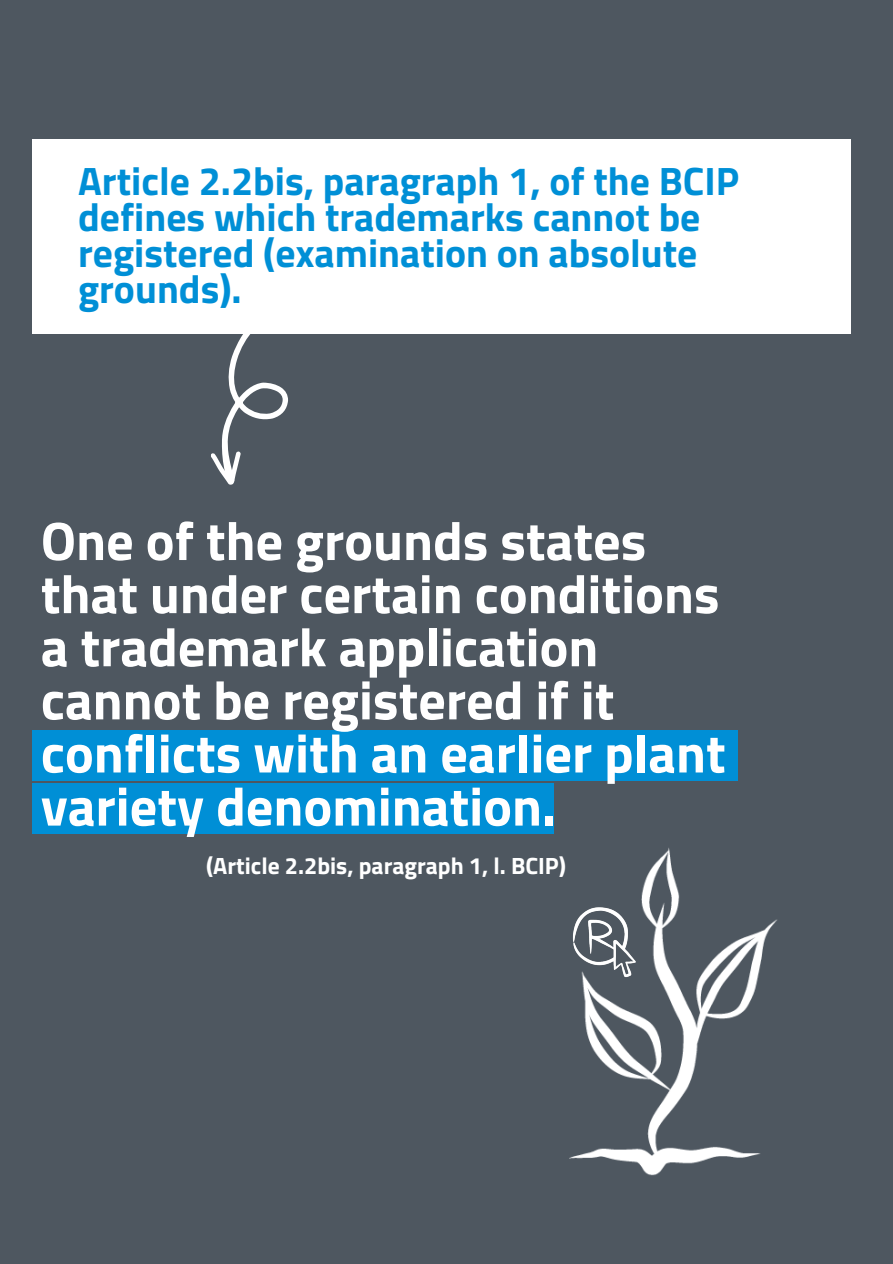
<style>
.page{position:relative;width:893px;height:1264px;background:#fff}
.page>*{position:absolute;margin:0;border:0;box-sizing:border-box;transform-origin:0 0}
.t1{font:700 54.15px/53.1px "Titillium Web";color:#fff}
.t2{font:700 39.6px/36.3px "Titillium Web";color:#008fd6}
.t3{font:700 23.55px "Titillium Web";color:#fff}
</style>
<div class="page">
<div style="left:0;top:0;width:892px;height:1263px;background:#4e5760"></div>
<img style="left:569px;top:848px;width:208px;height:328px">
<div style="left:32px;top:730px;width:705px;height:51px;background:#008fd6"></div>
<div style="left:32px;top:783px;width:522px;height:51px;background:#008fd6"></div>
<img style="left:569px;top:880px;width:96px;height:124px">
<div style="left:32px;top:139px;width:819px;height:195px;background:#fff"></div>
<svg style="left:211px;top:334px;width:77px;height:151px"></svg>
<p class="t2" style="left:78px;top:162px;width:662px">Article 2.2bis, paragraph 1, of the BCIP defines which trademarks cannot be registered (examination on absolute grounds).</p>
<p class="t1" style="left:41px;top:513px;width:686px">One of the grounds states that under certain conditions a trademark application cannot be registered if it conflicts with an earlier plant variety denomination.</p>
<p class="t3" style="left:206px;top:847px;width:361px">(Article 2.2bis, paragraph 1, l. BCIP)</p>
</div>
